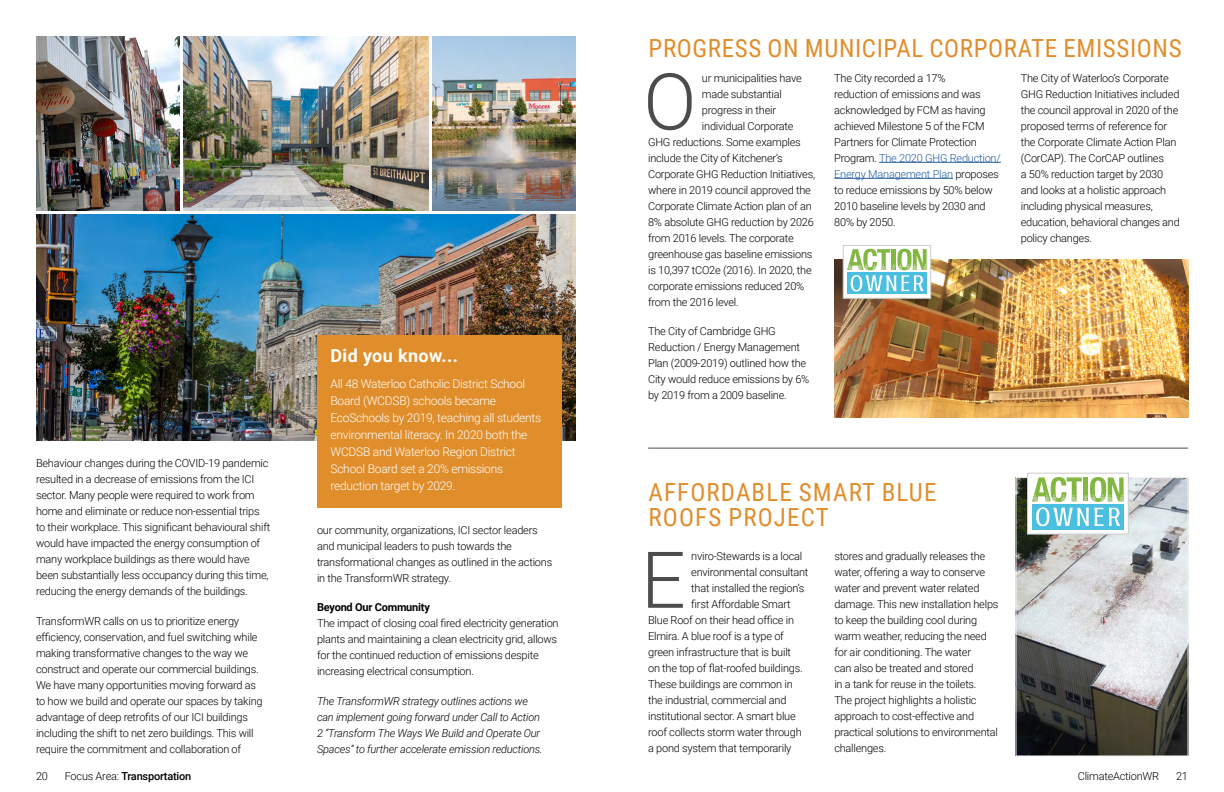
<style>
.page{position:relative;width:1224px;height:792px;background:#fff}
.page>*{position:absolute;margin:0;border:0;box-sizing:border-box;transform-origin:0 0}
.t1{font:300 78.5px "Roboto";color:#4c4c4a}
.Heading_2{font:25px "Roboto Condensed";letter-spacing:.025em;color:#e08e2c}
.Heading_2-2{font:25px/25px "Roboto Condensed";letter-spacing:.045em;color:#e08e2c}
.Heading_3{font:700 18px "Roboto";letter-spacing:.02em;color:#fff}
.t2{font:300 12px/17px "Roboto";letter-spacing:-.02em;color:#fff}
.t3{font:300 11px/16px "Roboto";letter-spacing:-.02em;color:#000}
.t4{font:italic 300 11px/16px "Roboto";letter-spacing:-.02em;color:#000}
.t5{font:500 11px "Roboto";letter-spacing:-.02em;color:#000}
.s1{font-weight:700}
.s2{color:#215e9e}
.s3{font-weight:300}
</style>
<div class="page">
<img style="left:834px;top:259px;width:354px;height:158px">
<img style="left:36px;top:215px;width:540px;height:226px">
<div style="left:317px;top:335px;width:245px;height:173px;background:#e08e2c"></div>
<div style="left:843px;top:245px;width:88px;height:53px;background:#fff;border:1px solid #ccc"></div>
<div style="left:847px;top:272px;width:80px;height:22px;background:linear-gradient(to right,#4abfdf,#4abfdf)"></div>
<svg style="left:847px;top:249px;width:80px;height:42px"></svg>
<img style="left:36px;top:36px;width:144px;height:174px">
<img style="left:1018px;top:479px;width:168px;height:275px">
<div style="left:1016px;top:477px;width:172px;height:279px;border:1px solid #f7f5f5"></div>
<img style="left:432px;top:36px;width:144px;height:174px">
<img style="left:184px;top:36px;width:244px;height:174px">
<hr style="left:879px;top:162px;width:122px;height:1px;background:#215e9e">
<hr style="left:834px;top:178px;width:119px;height:1px;background:#215e9e">
<div style="left:1027px;top:473px;width:101px;height:61px;background:#fff;border:1px solid #ccc"></div>
<div style="left:1032px;top:504px;width:92px;height:25px;background:#4abfdf"></div>
<svg style="left:1032px;top:477px;width:92px;height:49px"></svg>
<hr style="left:648px;top:448px;width:540px;height:1px;background:#4c4c4a">
<p class="t3" style="left:36px;top:455px;width:236px">Behaviour changes during the COVID-19 pandemic resulted in a decrease of emissions from the ICI sector. Many people were required to work from home and eliminate or reduce non-essential trips to their workplace. This significant behavioural shift would have impacted the energy consumption of many workplace buildings as there would have been substantially less occupancy during this time, reducing the energy demands of the buildings.</p>
<p class="t3" style="left:36px;top:613px;width:228px">TransformWR calls on us to prioritize energy efficiency, conservation, and fuel switching while making transformative changes to the way we construct and operate our commercial buildings.<br>We have many opportunities moving forward as to how we build and operate our spaces by taking advantage of deep retrofits of our ICI buildings including the shift to net zero buildings. This will require the commitment and collaboration of</p>
<p class="Heading_3" style="left:331px;top:343px;width:129px">Did you know...</p>
<p class="t2" style="left:331px;top:375px;width:212px">All 48 Waterloo Catholic District School Board (WCDSB) schools became EcoSchools by 2019, teaching all students environmental literacy. In 2020 both the WCDSB and Waterloo Region District School Board set a 20% emissions reduction target by 2029.</p>
<p class="t3" style="left:317px;top:522px;width:237px">our community, organizations, ICI sector leaders and municipal leaders to push towards the transformational changes as outlined in the actions in the TransformWR strategy.</p>
<p class="t3" style="left:317px;top:599px;width:243px"><span class="s1">Beyond Our Community<br></span>The impact of closing coal fired electricity generation plants and maintaining a clean electricity grid, allows for the continued reduction of emissions despite increasing electrical consumption.</p>
<p class="t4" style="left:317px;top:693px;width:227px">The TransformWR strategy outlines actions we can implement going forward under Call to Action 2 “Transform The Ways We Build and Operate Our Spaces” to further accelerate emission reductions.</p>
<p class="Heading_2" style="left:649px;top:30px;width:535px">PROGRESS ON MUNICIPAL CORPORATE EMISSIONS</p>
<p class="t1" style="left:643px;top:47px;width:55px">O</p>
<p class="t3" style="left:702px;top:69px;width:101px">ur municipalities have</p>
<p class="t3" style="left:702px;top:85px;width:81px">made substantial</p>
<p class="t3" style="left:702px;top:101px;width:76px">progress in their</p>
<p class="t3" style="left:702px;top:117px;width:93px">individual Corporate</p>
<p class="t3" style="left:648px;top:133px;width:154px">GHG reductions. Some examples</p>
<p class="t3" style="left:648px;top:149px;width:136px">include the City of Kitchener’s</p>
<p class="t3" style="left:648px;top:165px;width:169px">Corporate GHG Reduction Initiatives,</p>
<p class="t3" style="left:648px;top:181px;width:164px">where in 2019 council approved the</p>
<p class="t3" style="left:648px;top:197px;width:165px">Corporate Climate Action plan of an</p>
<p class="t3" style="left:648px;top:213px;width:167px">8% absolute GHG reduction by 2026</p>
<p class="t3" style="left:648px;top:229px;width:147px">from 2016 levels. The corporate</p>
<p class="t3" style="left:648px;top:245px;width:166px">greenhouse gas baseline emissions</p>
<p class="t3" style="left:648px;top:261px;width:165px">is 10,397 tCO2e (2016). In 2020, the</p>
<p class="t3" style="left:648px;top:277px;width:158px">corporate emissions reduced 20%</p>
<p class="t3" style="left:648px;top:293px;width:92px">from the 2016 level.</p>
<p class="t3" style="left:648px;top:323px;width:163px">The City of Cambridge GHG<br>Reduction / Energy Management<br>Plan (2009-2019) outlined how the<br>City would reduce emissions by 6% by 2019 from a 2009 baseline.</p>
<p class="t3" style="left:834px;top:69px;width:168px">The City recorded a 17%<br>reduction of emissions and was acknowledged by FCM as having achieved Milestone 5 of the FCM<br>Partners for Climate Protection<br>Program. <span class="s2">The 2020 GHG Reduction/<br>Energy Management Plan</span> proposes to reduce emissions by 50% below<br>2010 baseline levels by 2030 and<br>80% by 2050.</p>
<p class="t3" style="left:1021px;top:69px;width:161px">The City of Waterloo’s Corporate<br>GHG Reduction Initiatives included the council approval in 2020 of the proposed terms of reference for the Corporate Climate Action Plan (CorCAP). The CorCAP outlines<br>a 50% reduction target by 2030 and looks at a holistic approach including physical measures, education, behavioral changes and policy changes.</p>
<p class="Heading_2-2" style="left:649px;top:478px;width:289px">AFFORDABLE SMART BLUE<br>ROOFS PROJECT</p>
<p class="t1" style="left:641px;top:525px;width:46px">E</p>
<p class="t3" style="left:691px;top:547px;width:113px">nviro-Stewards is a local</p>
<p class="t3" style="left:691px;top:563px;width:119px">environmental consultant</p>
<p class="t3" style="left:691px;top:579px;width:115px">that installed the region’s</p>
<p class="t3" style="left:691px;top:595px;width:101px">first Affordable Smart</p>
<p class="t3" style="left:648px;top:611px;width:148px">Blue Roof on their head office in</p>
<p class="t3" style="left:648px;top:627px;width:137px">Elmira. A blue roof is a type of</p>
<p class="t3" style="left:648px;top:643px;width:145px">green infrastructure that is built</p>
<p class="t3" style="left:648px;top:659px;width:156px">on the top of flat-roofed buildings.</p>
<p class="t3" style="left:648px;top:675px;width:146px">These buildings are common in</p>
<p class="t3" style="left:648px;top:691px;width:140px">the industrial, commercial and</p>
<p class="t3" style="left:648px;top:707px;width:149px">institutional sector. A smart blue</p>
<p class="t3" style="left:648px;top:723px;width:155px">roof collects storm water through</p>
<p class="t3" style="left:648px;top:739px;width:145px">a pond system that temporarily</p>
<p class="t3" style="left:834px;top:547px;width:166px">stores and gradually releases the water, offering a way to conserve water and prevent water related damage. This new installation helps to keep the building cool during warm weather, reducing the need for air conditioning. The water<br>can also be treated and stored<br>in a tank for reuse in the toilets.<br>The project highlights a holistic approach to cost-effective and practical solutions to environmental challenges.</p>
<p class="t3" style="left:36px;top:768px;width:13px">20</p>
<p class="t3" style="left:1078px;top:768px;width:83px">ClimateActionWR</p>
<p class="t3" style="left:1176px;top:768px;width:13px">21</p>
<p class="t5" style="left:65px;top:769px;width:128px"><span class="s3">Focus Area:</span> Transportation</p>
</div>
